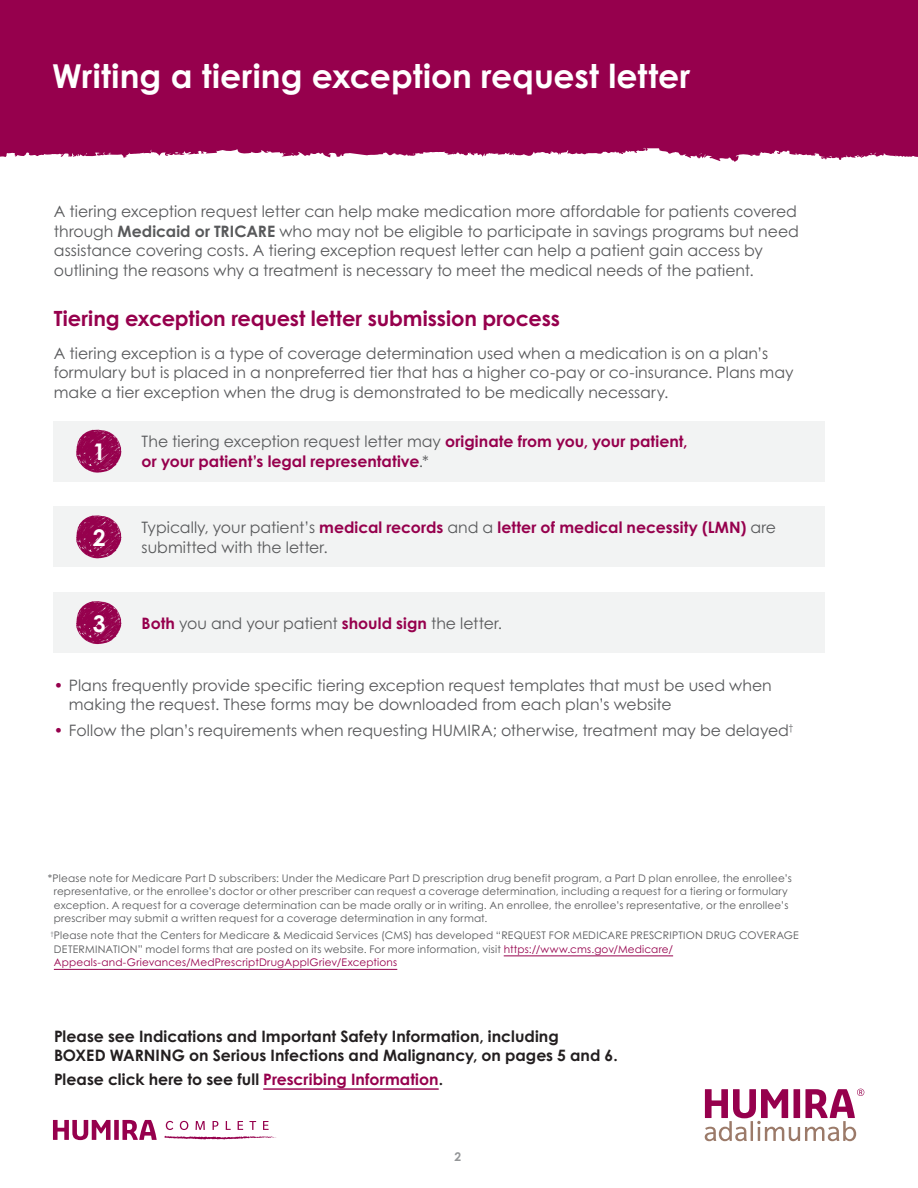
<style>
.page{position:relative;width:918px;height:1188px;background:#fff}
.page>*{position:absolute;margin:0;border:0;box-sizing:border-box;transform-origin:0 0}
.t1{font:700 33px "Century Gothic";color:#fff}
.t2{font:700 22.95px "Century Gothic";color:#fff}
.t3{font:700 21px "Century Gothic";letter-spacing:-.005em;color:#96004d}
.t4{font:15.75px/19.5px "Century Gothic";color:#58595b}
.t5{font:700 15.75px/19.5px "Century Gothic";color:#231f20}
.t6{font:700 15.75px/19.5px "Century Gothic";color:#96004d}
.t7{font:700 12px "Century Gothic";color:#949698}
.t8{font:10.5px/13.5px "Century Gothic";letter-spacing:.015em;color:#58595b}
.s1{font-weight:700}
.s2{font-weight:400;color:#58595b}
.s3{font-weight:700;color:#96004d}
.s4{color:#96004d}
</style>
<div class="page">
<svg style="left:166px;top:1121px;width:7px;height:9px"></svg>
<svg style="left:180px;top:1121px;width:8px;height:9px"></svg>
<svg style="left:196px;top:1121px;width:9px;height:9px"></svg>
<svg style="left:213px;top:1121px;width:5px;height:9px"></svg>
<svg style="left:226px;top:1121px;width:5px;height:9px"></svg>
<svg style="left:238px;top:1121px;width:5px;height:9px"></svg>
<svg style="left:249px;top:1121px;width:7px;height:9px"></svg>
<svg style="left:263px;top:1121px;width:6px;height:9px"></svg>
<div style="left:114px;top:1120px;width:5px;height:20px;background:#96004d"></div>
<svg style="left:53px;top:1120px;width:58px;height:20px"></svg>
<svg style="left:122px;top:1120px;width:35px;height:20px"></svg>
<svg style="left:164px;top:1136px;width:113px;height:4px"></svg>
<svg style="left:705px;top:1089px;width:159px;height:52px"></svg>
<div style="left:0;top:0;width:918px;height:160px;background:#96004d"></div>
<hr style="left:504px;top:956px;width:169px;height:1px;background:#96004d">
<hr style="left:54px;top:969px;width:343px;height:1px;background:#96004d">
<div style="left:54px;top:421px;width:771px;height:61px;background:#f2f3f3"></div>
<svg style="left:76px;top:429px;width:46px;height:44px"></svg>
<div style="left:54px;top:507px;width:771px;height:60px;background:#f2f3f3"></div>
<svg style="left:76px;top:515px;width:46px;height:43px"></svg>
<div style="left:54px;top:592px;width:771px;height:61px;background:#f2f3f3"></div>
<svg style="left:76px;top:601px;width:46px;height:43px"></svg>
<hr style="left:263px;top:1088px;width:176px;height:2px;background:#96004d">
<h1 class="t1" style="left:52px;top:51px;width:640px">Writing a tiering exception request letter</h1>
<p class="t4" style="left:54px;top:201px;width:747px">A tiering exception request letter can help make medication more affordable for patients covered through <span class="s1">Medicaid or TRICARE</span> who may not be eligible to participate in savings programs but need assistance covering costs. A tiering exception request letter can help a patient gain access by outlining the reasons why a treatment is necessary to meet the medical needs of the patient.</p>
<h3 class="t3" style="left:54px;top:302px;width:508px">Tiering exception request letter submission process</h3>
<p class="t4" style="left:54px;top:343px;width:741px">A tiering exception is a type of coverage determination used when a medication is on a plan’s formulary but is placed in a nonpreferred tier that has a higher co-pay or co-insurance. Plans may make a tier exception when the drug is demonstrated to be medically necessary.</p>
<h2 class="t2" style="left:93px;top:435px;width:14px">1</h2>
<h2 class="t2" style="left:93px;top:520px;width:14px">2</h2>
<p class="t6" style="left:142px;top:431px;width:548px"><span class="s2">The tiering exception request letter may</span> originate from you, your patient, or your patient’s legal representative<span class="s2">.*</span></p>
<p class="t4" style="left:142px;top:517px;width:636px">Typically, your patient’s <span class="s3">medical records</span> and a <span class="s3">letter of medical necessity (LMN)</span> are submitted with the letter.</p>
<h2 class="t2" style="left:93px;top:606px;width:14px">3</h2>
<p class="t4" style="left:142px;top:613px;width:362px"><span class="s3">Both</span> you and your patient <span class="s3">should sign</span> the letter.</p>
<p class="t4" style="left:69px;top:675px;width:704px;text-indent:-15px"><span class="s4">•</span> Plans frequently provide specific tiering exception request templates that must be used when making the request. These forms may be downloaded from each plan’s website</p>
<p class="t4" style="left:54px;top:721px;width:741px"><span class="s4">•</span> Follow the plan’s requirements when requesting HUMIRA; otherwise, treatment may be delayed<sup>†</sup></p>
<p class="t8" style="left:54px;top:871px;width:740px;text-indent:-6px">*Please note for Medicare Part D subscribers: Under the Medicare Part D prescription drug benefit program, a Part D plan enrollee, the enrollee’s representative, or the enrollee’s doctor or other prescriber can request a coverage determination, including a request for a tiering or formulary exception. A request for a coverage determination can be made orally or in writing. An enrollee, the enrollee’s representative, or the enrollee’s prescriber may submit a written request for a coverage determination in any format.</p>
<p class="t8" style="left:54px;top:929px;width:747px;text-indent:-3px"><sup>†</sup>Please note that the Centers for Medicare &amp; Medicaid Services (CMS) has developed “REQUEST FOR MEDICARE PRESCRIPTION DRUG COVERAGE<br>DETERMINATION” model forms that are posted on its website. For more information, visit <span class="s4">https://www.cms.gov/Medicare/<br>Appeals-and-Grievances/MedPrescriptDrugApplGriev/Exceptions</span></p>
<p class="t5" style="left:54px;top:1026px;width:565px">Please see Indications and Important Safety Information, including<br>BOXED WARNING on Serious Infections and Malignancy, on pages 5 and 6.</p>
<p class="t5" style="left:54px;top:1068px;width:391px">Please click here to see full <span class="s4">Prescribing Information</span>.</p>
<p class="t7" style="left:455px;top:1148px;width:8px">2</p>
</div>
